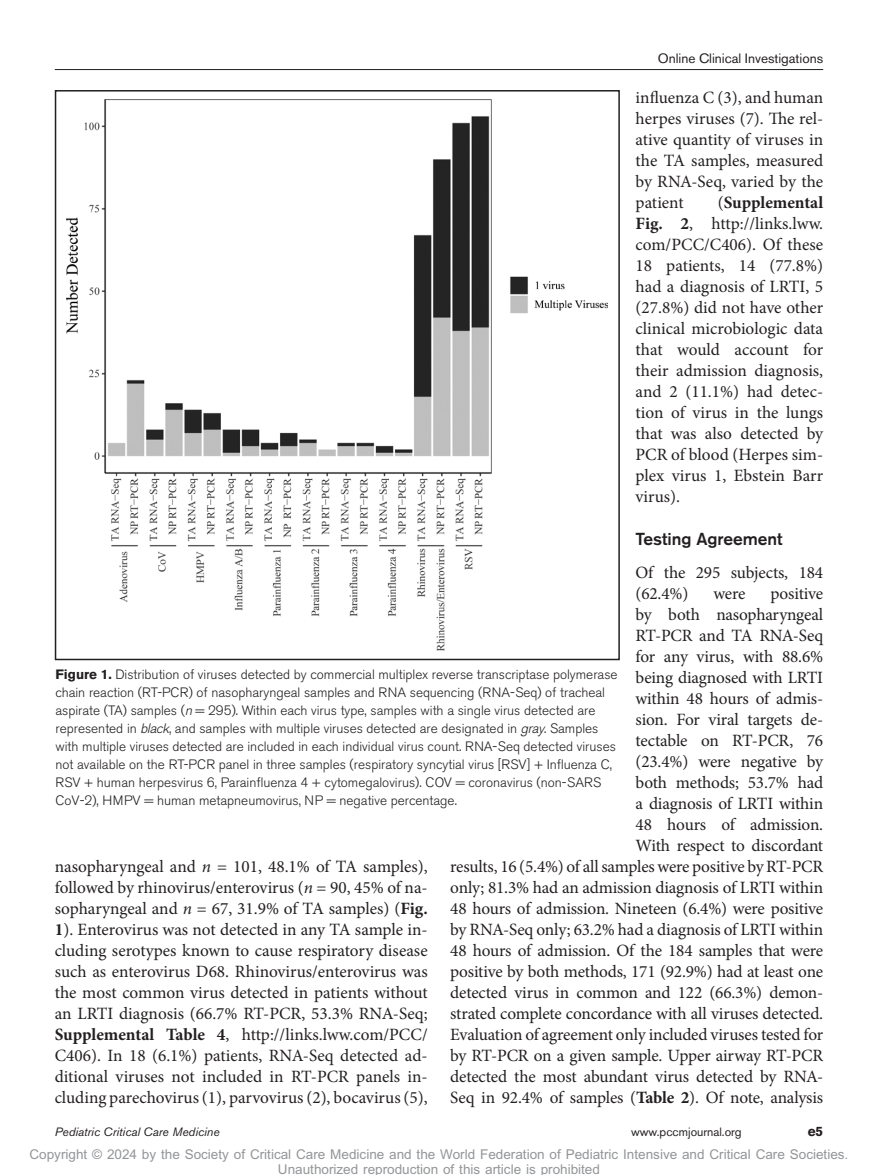
<style>
.page{position:relative;width:878px;height:1175px;background:#fff}
.page>*{position:absolute;margin:0;border:0;box-sizing:border-box;transform-origin:0 0}
.t1{font:17.25px/21px "Minion Pro";letter-spacing:-.01em;color:#231f20;text-align:justify}
.t2{font:500 17.25px "Akzidenz Grotesk BE";color:#231f20}
.t3{font:300 13.5px/18px "Akzidenz Grotesk BE";color:#231f20}
.t4{font:13.5px/15px "Arial MT Std";color:#939598;text-align:center}
.t5{font:13.5px "Akzidenz Grotesk BE";color:#231f20}
.t6{font:700 13.5px "Akzidenz Grotesk BE";color:#231f20}
.t7{font:italic 12px "Akzidenz Grotesk BE";color:#231f20}
.t8{font:12px "Akzidenz Grotesk BE";color:#231f20}
.s1{font-weight:700}
.s2{font-family:"Akzidenz Grotesk";font-style:italic}
.s3{font-style:italic}
</style>
<div class="page">
<hr style="left:55px;top:69px;width:768px;height:1px;background:#231f20">
<img style="left:67px;top:100px;width:540px;height:550px">
<div style="left:55px;top:90px;width:565px;height:570px;border:2px solid #231f20"></div>
<p class="t5" style="left:657px;top:50px;width:167px">Online Clinical Investigations</p>
<p class="t1" style="left:635px;top:87px;width:189px">influenza C (3), and human herpes viruses (7). The rel&shy;ative quantity of viruses in the TA samples, measured by RNA-Seq, varied by the patient</p>
<p class="t1" style="left:635px;top:192px;width:189px;text-indent:82px">(<span class="s1">Supplemental Fig. 2</span>, http://links.lww. com/PCC/C406). Of these 18 patients, 14 (77.8%) had a diagnosis of LRTI, 5 (27.8%) did not have other clinical microbiologic data that would account for their admission diagnosis, and 2 (11.1%) had detec&shy;tion of virus in the lungs that was also detected by PCR of blood (Herpes sim&shy;plex virus 1, Ebstein Barr virus).</p>
<p class="t2" style="left:635px;top:528px;width:148px">Testing Agreement</p>
<p class="t1" style="left:635px;top:562px;width:189px">Of the 295 subjects, 184 (62.4%)</p>
<p class="t1" style="left:450px;top:583px;width:374px;text-align:right">positive<br>by both nasopharyngeal<br>RT-PCR and TA RNA-Seq<br>for any virus, with 88.6%<br>being diagnosed with LRTI<br>within 48 hours of admis-<br>sion. For viral targets de-<br>tectable on RT-PCR, 76<br>(23.4%) were negative by<br>both methods; 53.7% had<br>a diagnosis of LRTI within<br>48 hours of admission.<br>With respect to discordant<br>results, 16 (5.4%) of all samples were positive by RT-PCR only; 81.3% had an admission diagnosis of LRTI within 48 hours of admission. Nineteen (6.4%) were positive by RNA-Seq only; 63.2% had a diagnosis of LRTI within 48 hours of admission. Of the 184 samples that were positive by both methods, 171 (92.9%) had at least one detected virus in common and 122 (66.3%) demon&shy;strated complete concordance with all viruses detected.<br>Evaluation of agreement only included viruses tested for by RT-PCR on a given sample. Upper airway RT-PCR detected the most abundant virus detected by RNA-Seq in 92.4% of samples (<span class="s1">Table 2</span>). Of note, analysis</p>
<p class="t1" style="left:713px;top:583px;width:33px">were</p>
<p class="t3" style="left:55px;top:665px;width:563px"><span class="s1">Figure 1.</span> Distribution of viruses detected by commercial multiplex reverse transcriptase polymerase chain reaction (RT-PCR) of nasopharyngeal samples and RNA sequencing (RNA-Seq) of tracheal aspirate (TA) samples (<span class="s2">n</span> = 295). Within each virus type, samples with a single virus detected are represented in <span class="s2">black</span>, and samples with multiple viruses detected are designated in <span class="s2">gray</span>. Samples with multiple viruses detected are included in each individual virus count. RNA-Seq detected viruses not available on the RT-PCR panel in three samples (respiratory syncytial virus [RSV] + Influenza C, RSV + human herpesvirus 6, Parainfluenza 4 + cytomegalovirus). COV = coronavirus (non-SARS CoV-2), HMPV = human metapneumovirus, NP = negative percentage.</p>
<p class="t1" style="left:55px;top:856px;width:374px">nasopharyngeal and <span class="s3">n</span> = 101, 48.1% of TA samples), followed by rhinovirus/enterovirus (<span class="s3">n</span> = 90, 45% of na&shy;sopharyngeal and <span class="s3">n</span> = 67, 31.9% of TA samples) (<span class="s1">Fig.<br>1</span>). Enterovirus was not detected in any TA sample in&shy;cluding serotypes known to cause respiratory disease such as enterovirus D68. Rhinovirus/enterovirus was the most common virus detected in patients without an LRTI diagnosis (66.7% RT-PCR, 53.3% RNA-Seq; <span class="s1">Supplemental Table 4</span>, http://links.lww.com/PCC/ C406). In 18 (6.1%) patients, RNA-Seq detected ad&shy;ditional viruses not included in RT-PCR panels in&shy;cluding parechovirus (1), parvovirus (2), bocavirus (5),</p>
<p class="t7" style="left:55px;top:1125px;width:166px">Pediatric Critical Care Medicine</p>
<p class="t8" style="left:631px;top:1125px;width:112px">www.pccmjournal.org</p>
<p class="t6" style="left:807px;top:1123px;width:17px">e5</p>
<p class="t4" style="left:29px;top:1147px;width:820px">Copyright © 2024 by the Society of Critical Care Medicine and the World Federation of Pediatric Intensive and Critical Care Societies.<br>Unauthorized reproduction of this article is prohibited</p>
</div>
